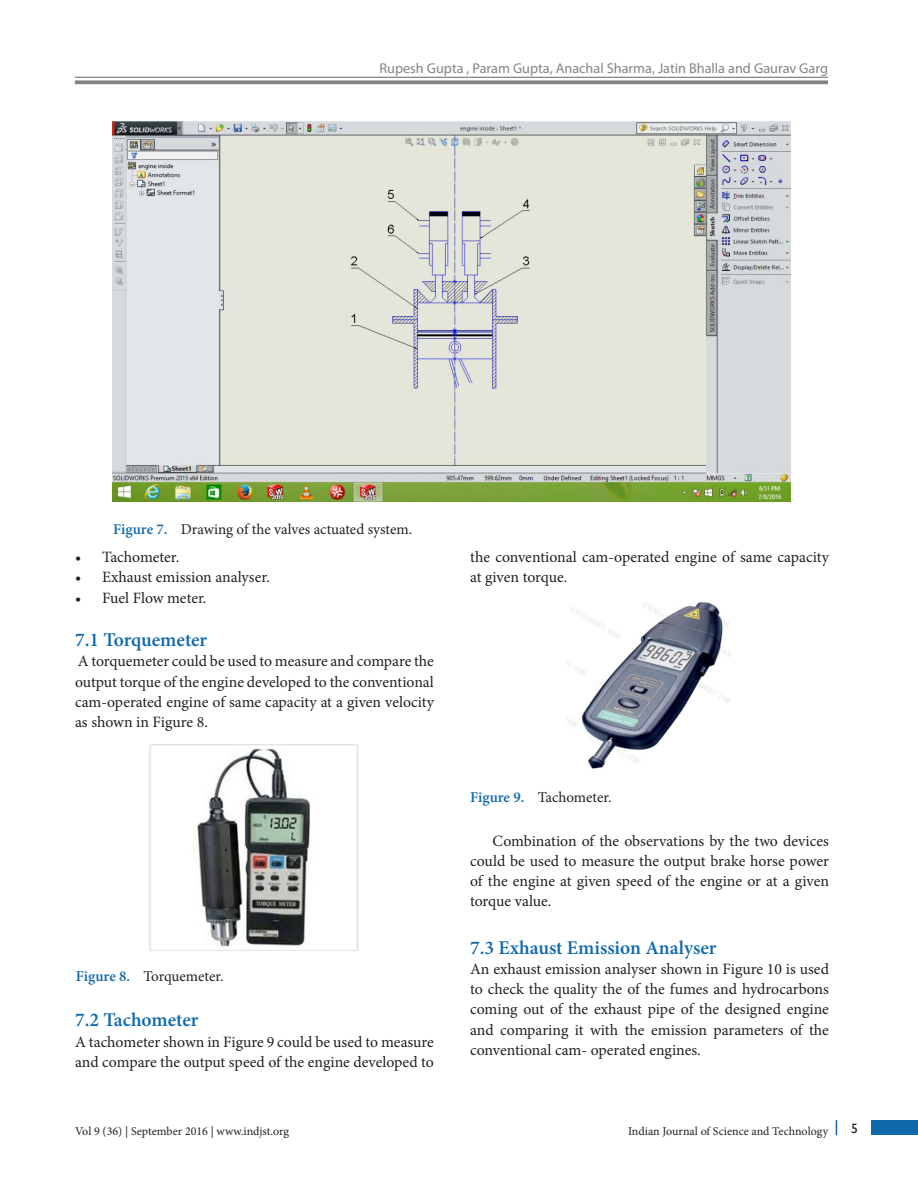
<style>
.page{position:relative;width:918px;height:1188px;background:#fff}
.page>*{position:absolute;margin:0;border:0;box-sizing:border-box;transform-origin:0 0}
.Body_SubHead1{font:600 19.5px "Minion Pro";letter-spacing:-.005em;color:#0f69ab}
.Body_Text{font:15.75px/20.2px "Minion Pro";letter-spacing:-.005em;color:#231f20;text-align:justify}
.Body_Text_Ind_L{font:15.75px/20.2px "Minion Pro";letter-spacing:-.005em;color:#231f20;text-align:justify}
.t1{font:15px "Minion Pro";letter-spacing:-.005em;color:#231f20}
.t2{font:14.25px "Myriad Pro";color:#818487}
.t3{font:13.5px "Gill Sans";color:#231f20}
.t4{font:12px "Minion Pro";color:#231f20}
.s1{font-weight:600;color:#0f69ab}
</style>
<div class="page">
<hr style="left:75px;top:77px;width:753px;height:1px;background:#818487">
<svg style="left:75px;top:80px;width:753px;height:4px;fill:#818487"></svg>
<div style="left:872px;top:1120px;width:46px;height:15px;background:#0f69ab"></div>
<svg style="left:836px;top:1120px;width:1px;height:15px"></svg>
<img style="left:149px;top:744px;width:209px;height:206px">
<img style="left:566px;top:602px;width:165px;height:167px">
<img style="left:113px;top:121px;width:677px;height:380px">
<p class="t2" style="left:380px;top:60px;width:450px">Rupesh Gupta , Param Gupta, Anachal Sharma, Jatin Bhalla and Gaurav Garg</p>
<p class="t1" style="left:113px;top:519px;width:300px"><span class="s1">Figure 7.</span> Drawing of the valves actuated system.</p>
<p class="Body_Text" style="left:75px;top:547px;width:106px">• Tachometer.</p>
<p class="Body_Text" style="left:75px;top:567px;width:196px">• Exhaust emission analyser.</p>
<p class="Body_Text" style="left:75px;top:587px;width:133px">• Fuel Flow meter.</p>
<p class="Body_SubHead1" style="left:75px;top:626px;width:134px">7.1 Torquemeter</p>
<p class="Body_Text" style="left:75px;top:651px;width:360px">A torquemeter could be used to measure and compare the output torque of the engine developed to the conventional cam-operated engine of same capacity at a given velocity as shown in Figure 8.</p>
<p class="t1" style="left:76px;top:967px;width:149px"><span class="s1">Figure 8.</span> Torquemeter.</p>
<p class="Body_SubHead1" style="left:75px;top:1007px;width:125px">7.2 Tachometer</p>
<p class="Body_Text" style="left:75px;top:1031px;width:360px">A tachometer shown in Figure 9 could be used to measure and compare the output speed of the engine developed to</p>
<p class="Body_Text" style="left:470px;top:547px;width:360px">the conventional cam-operated engine of same capacity at given torque.</p>
<p class="t1" style="left:470px;top:788px;width:143px"><span class="s1">Figure 9.</span> Tachometer.</p>
<p class="Body_Text_Ind_L" style="left:470px;top:830px;width:360px;text-indent:23px">Combination of the observations by the two devices could be used to measure the output brake horse power of the engine at given speed of the engine or at a given torque value.</p>
<p class="Body_SubHead1" style="left:470px;top:934px;width:248px">7.3 Exhaust Emission Analyser</p>
<p class="Body_Text" style="left:470px;top:959px;width:360px">An exhaust emission analyser shown in Figure 10 is used to check the quality the of the fumes and hydrocarbons coming out of the exhaust pipe of the designed engine and comparing it with the emission parameters of the conventional cam- operated engines.</p>
<p class="t4" style="left:75px;top:1123px;width:216px">Vol 9 (36) | September 2016 | www.indjst.org</p>
<p class="t4" style="left:628px;top:1123px;width:202px">Indian Journal of Science and Technology</p>
<p class="t3" style="left:851px;top:1121px;width:8px">5</p>
</div>
